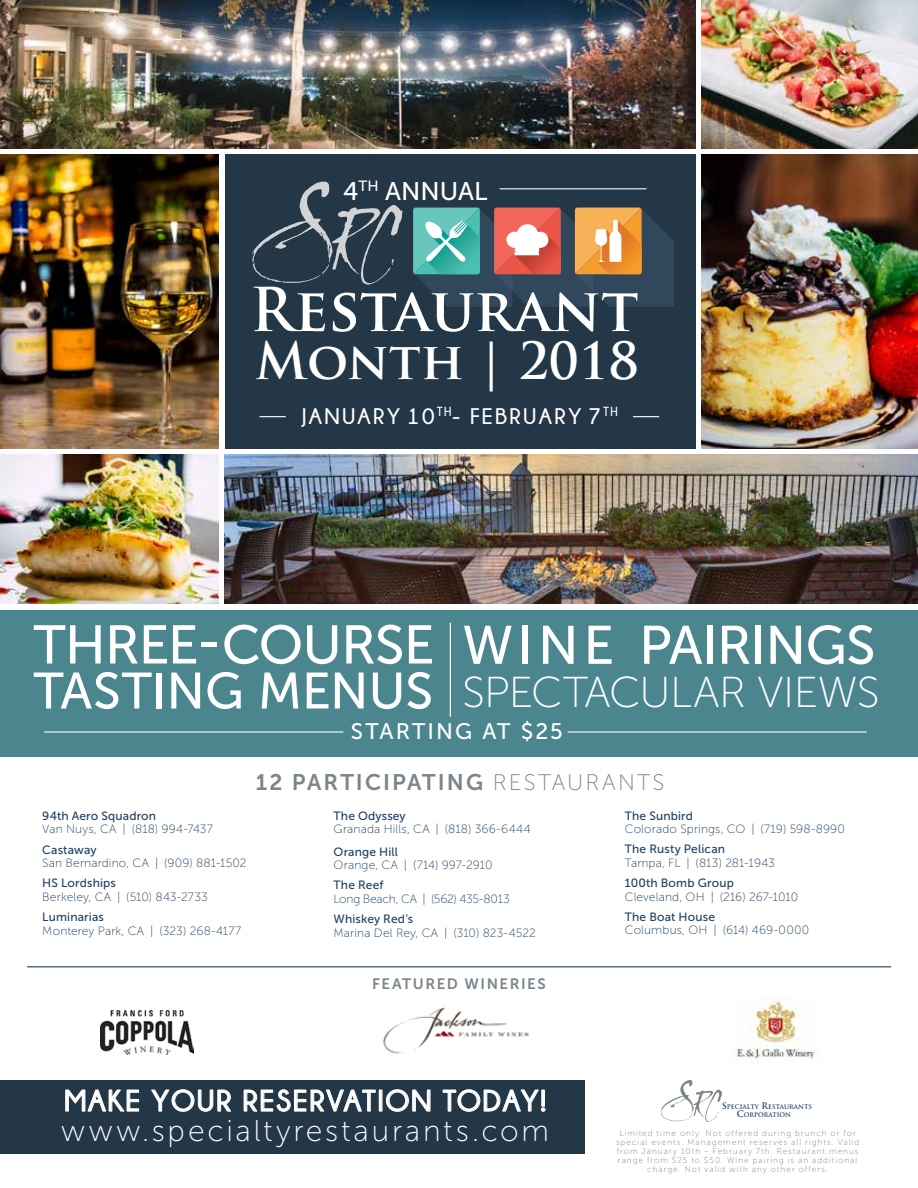
<style>
.page{position:relative;width:918px;height:1188px;background:#fff}
.page>*{position:absolute;margin:0;border:0;box-sizing:border-box;transform-origin:0 0}
.t1{font:700 58.8px "Trajan Pro";color:#fff}
.t2{font:54.3px "Museo Sans 500";letter-spacing:-.02em;color:#fff}
.t3{font:54px "Museo Sans 500";letter-spacing:-.01em;color:#fff}
.t4{font:51px "Museo Sans 500";color:#fff}
.t5{font:700 49.95px "Trajan Pro";color:#fff}
.t6{font:43.2px "Museo Sans 100";letter-spacing:-.02em;color:#fff}
.t7{font:30px "Museo Sans 100";letter-spacing:.095em;color:#fff}
.t8{font:700 30px "Champagne&Limousines";letter-spacing:.06em;color:#fff}
.t9{font:25.5px "Museo Sans 500";color:#fff}
.t10{font:22.5px "Museo Sans 700";letter-spacing:.09em;color:#7b868c}
.t11{font:700 22.5px "Champagne&Limousines";letter-spacing:.1em;color:#fff}
.t12{font:22.35px "Museo Sans 500";letter-spacing:.095em;color:#fff}
.t13{font:15px "Museo Sans 700";letter-spacing:.1em;color:#7b868c}
.t14{font:12px "Museo Sans 100";letter-spacing:.01em;color:#1e4164}
.t15{font:12px "Museo Sans 500";letter-spacing:.015em;color:#1e4164}
.t16{font:12px "Museo Sans 100";letter-spacing:-.02em;color:#1e4164}
.t17{font:8.25px/9px "Museo Sans 100";letter-spacing:.125em;color:#7b868c;text-align:center}
.t18{font:700 6.15px/7.9px "Trajan";color:#1e4164}
.s1{font-family:"Museo Sans 100"}
.s2{font-size:8.85px}
</style>
<div class="page">
<div style="left:0;top:610px;width:918px;height:147px;background:#4b858e"></div>
<div style="left:0;top:1080px;width:584px;height:73px;background:#243746"></div>
<img style="left:0;top:0;width:695px;height:148px">
<img style="left:225px;top:455px;width:693px;height:148px">
<img style="left:701px;top:0;width:217px;height:148px">
<img style="left:0;top:455px;width:219px;height:148px">
<img style="left:0;top:154px;width:219px;height:295px">
<img style="left:701px;top:154px;width:217px;height:295px">
<svg style="left:65px;top:1089px;width:74px;height:23px"></svg>
<svg style="left:151px;top:1089px;width:80px;height:23px"></svg>
<svg style="left:243px;top:1089px;width:133px;height:23px"></svg>
<div style="left:379px;top:1090px;width:3px;height:22px;border:1px solid #fff"></div>
<svg style="left:386px;top:1089px;width:45px;height:23px"></svg>
<svg style="left:442px;top:1089px;width:104px;height:23px"></svg>
<hr style="left:450px;top:623px;width:1px;height:94px;background:#fff">
<hr style="left:44px;top:731px;width:299px;height:2px;background:#fff">
<hr style="left:568px;top:731px;width:299px;height:2px;background:#fff">
<div style="left:225px;top:154px;width:470px;height:295px;background:#243746"></div>
<svg style="left:413px;top:208px;width:261px;height:99px;background:#7c776d"></svg>
<svg style="left:252px;top:182px;width:151px;height:103px"></svg>
<hr style="left:500px;top:188px;width:147px;height:1px;background:#fff">
<svg style="left:260px;top:416px;width:26px;height:1px"></svg>
<svg style="left:633px;top:416px;width:26px;height:1px"></svg>
<svg style="left:661px;top:1080px;width:61px;height:42px"></svg>
<hr style="left:27px;top:966px;width:864px;height:1px;background:#1e4164">
<img style="left:101px;top:1010px;width:93px;height:44px">
<img style="left:383px;top:1007px;width:146px;height:47px">
<img style="left:734px;top:998px;width:81px;height:65px">
<h3 class="t9" style="left:343px;top:177px;width:146px">4<sup>TH</sup> ANNUAL</h3>
<h1 class="t1" style="left:250px;top:273px;width:390px">Restaurant</h1>
<h3 class="t5" style="left:255px;top:330px;width:385px">Month | 2018</h3>
<h3 class="t11" style="left:302px;top:404px;width:317px">JANUARY 10<sup>TH</sup>- FEBRUARY 7<sup>TH</sup></h3>
<h2 class="t2" style="left:33px;top:615px;width:403px">THREE-COURSE</h2>
<h3 class="t4" style="left:33px;top:663px;width:401px">TASTING MENUS</h3>
<h3 class="t12" style="left:351px;top:719px;width:214px">STARTING AT $25</h3>
<h3 class="t10" style="left:256px;top:769px;width:410px">12 PARTICIPATING <span class="s1">RESTAURANTS</span></h3>
<h3 class="t3" style="left:462px;top:616px;width:415px">WINE PAIRINGS</h3>
<h3 class="t6" style="left:462px;top:669px;width:419px">SPECTACULAR VIEWS</h3>
<p class="t15" style="left:42px;top:809px;width:115px">94th Aero Squadron</p>
<p class="t14" style="left:42px;top:823px;width:172px">Van Nuys, CA | (818) 994-7437</p>
<p class="t15" style="left:42px;top:843px;width:56px">Castaway</p>
<p class="t14" style="left:42px;top:857px;width:206px">San Bernardino, CA | (909) 881-1502</p>
<p class="t15" style="left:42px;top:877px;width:75px">HS Lordships</p>
<p class="t14" style="left:42px;top:890px;width:167px">Berkeley, CA | (510) 843-2733</p>
<p class="t15" style="left:42px;top:910px;width:63px">Luminarias</p>
<p class="t14" style="left:42px;top:924px;width:200px">Monterey Park, CA | (323) 268-4177</p>
<p class="t15" style="left:334px;top:809px;width:74px">The Odyssey</p>
<p class="t14" style="left:334px;top:823px;width:199px">Granada Hills, CA | (818) 366-6444</p>
<p class="t15" style="left:334px;top:845px;width:66px">Orange Hill</p>
<p class="t14" style="left:334px;top:859px;width:161px">Orange, CA | (714) 997-2910</p>
<p class="t15" style="left:334px;top:879px;width:51px">The Reef</p>
<p class="t16" style="left:334px;top:893px;width:178px">Long Beach, CA | (562) 435-8013</p>
<p class="t15" style="left:334px;top:913px;width:81px">Whiskey Red’s</p>
<p class="t14" style="left:334px;top:926px;width:204px">Marina Del Rey, CA | (310) 823-4522</p>
<p class="t13" style="left:372px;top:975px;width:175px">FEATURED WINERIES</p>
<h3 class="t8" style="left:64px;top:1084px;width:483px">MAKE YOUR RESERVATION TODAY!</h3>
<h3 class="t7" style="left:61px;top:1115px;width:490px">www.specialtyrestaurants.com</h3>
<p class="t15" style="left:625px;top:809px;width:70px">The Sunbird</p>
<p class="t14" style="left:625px;top:823px;width:222px">Colorado Springs, CO | (719) 598-8990</p>
<p class="t15" style="left:625px;top:843px;width:102px">The Rusty Pelican</p>
<p class="t14" style="left:625px;top:856px;width:152px">Tampa, FL | (813) 281-1943</p>
<p class="t15" style="left:625px;top:877px;width:110px">100th Bomb Group</p>
<p class="t14" style="left:625px;top:890px;width:175px">Cleveland, OH | (216) 267-1010</p>
<p class="t15" style="left:625px;top:910px;width:92px">The Boat House</p>
<p class="t14" style="left:625px;top:924px;width:186px">Columbus, OH | (614) 469-0000</p>
<p class="t18" style="left:737px;top:1103px;width:77px;text-indent:-15px"><span class="s2">S</span>PECIALTY <span class="s2">R</span>ESTAURANTS<br><span class="s2">C</span>ORPORATION</p>
<p class="t17" style="left:616px;top:1128px;width:245px">Limited time only. Not offered during brunch or for special events. Management reserves all rights. Valid from January 10th – February 7th. Restaurant menus range from $25 to $50. Wine pairing is an additional charge. Not valid with any other offers.</p>
</div>
